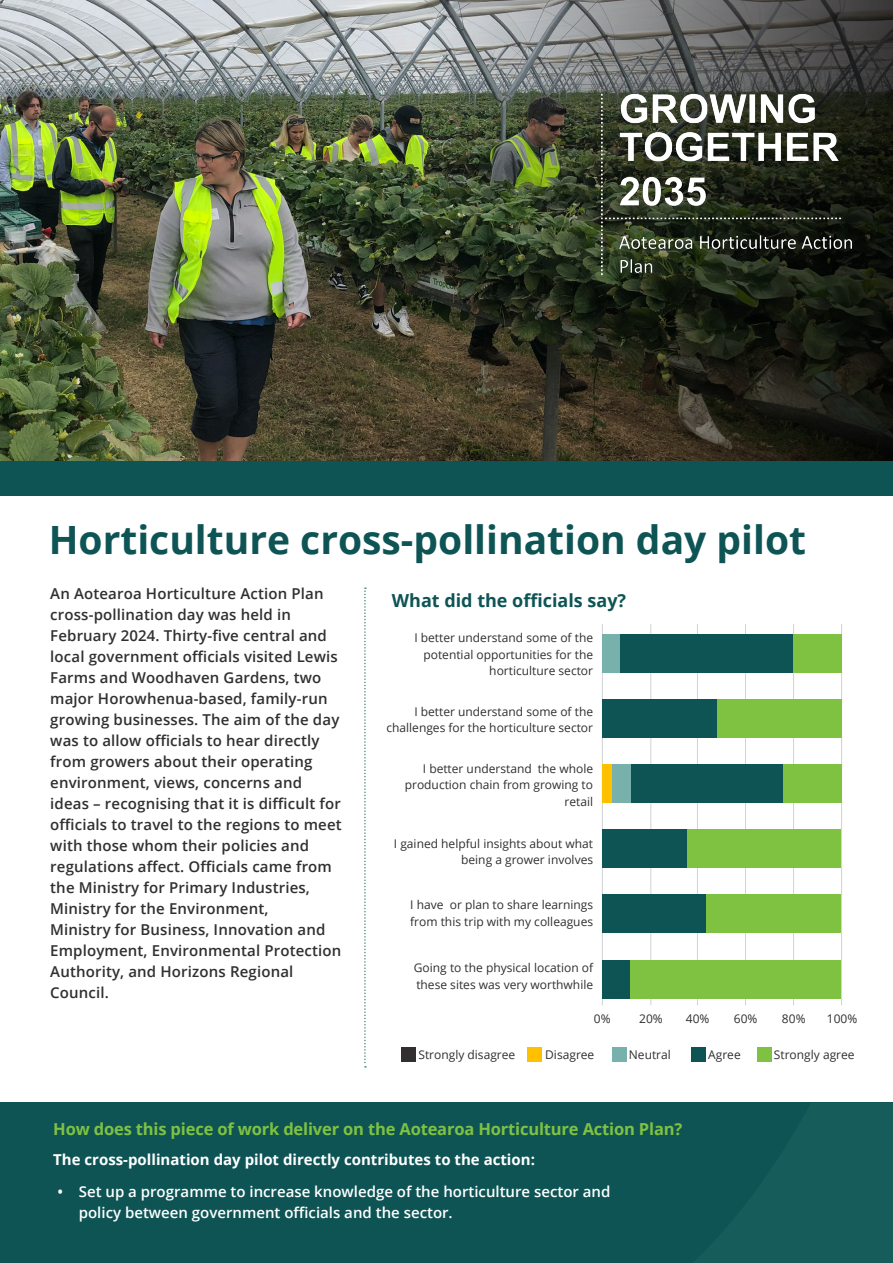
<style>
.page{position:relative;width:893px;height:1263px;background:#fff}
.page>*{position:absolute;margin:0;border:0;box-sizing:border-box;transform-origin:0 0}
.Main_Heading{font:700 39px "Open Sans";color:#0e5455}
.Body{font:700 18px "Open Sans";color:#0e5455}
.Body-2{font:700 16.5px "Open Sans";letter-spacing:-.01em;color:#7fc241}
.Body-3{font:600 15px/21px "Open Sans";letter-spacing:.01em;color:#312f30}
.Body-4{font:600 15px/21px "Open Sans";color:#fff}
.Body-5{font:700 15px "Open Sans";color:#fff}
.Body-6{font:12px/16.5px "Open Sans";color:#312f30;text-align:right}
</style>
<div class="page">
<hr style="left:602px;top:624px;width:1px;height:381px;background:#d1d2d4">
<hr style="left:745px;top:624px;width:1px;height:381px;background:#d1d2d4">
<hr style="left:651px;top:624px;width:1px;height:381px;background:#d1d2d4">
<hr style="left:793px;top:624px;width:1px;height:381px;background:#d1d2d4">
<hr style="left:697px;top:624px;width:1px;height:381px;background:#d1d2d4">
<hr style="left:841px;top:624px;width:1px;height:381px;background:#d1d2d4">
<div style="left:0;top:1102px;width:893px;height:161px;background:#0e5455"></div>
<img style="left:0;top:0;width:392px;height:461px">
<img style="left:392px;top:0;width:501px;height:461px">
<svg style="left:364px;top:587px;width:2px;height:480px"></svg>
<div style="left:620px;top:634px;width:174px;height:38px;background:#0e5455"></div>
<div style="left:602px;top:699px;width:115px;height:38px;background:#0e5455"></div>
<div style="left:602px;top:829px;width:85px;height:39px;background:#0e5455"></div>
<div style="left:602px;top:895px;width:104px;height:38px;background:#0e5455"></div>
<div style="left:602px;top:960px;width:28px;height:38px;background:#0e5455"></div>
<div style="left:631px;top:764px;width:155px;height:39px;background:#0e5455"></div>
<div style="left:612px;top:764px;width:19px;height:39px;background:#78b0ab"></div>
<div style="left:603px;top:764px;width:9px;height:39px;background:#ffc000"></div>
<div style="left:602px;top:634px;width:18px;height:38px;background:#78b0ab"></div>
<div style="left:793px;top:634px;width:48px;height:38px;background:#7fc241"></div>
<div style="left:717px;top:699px;width:124px;height:38px;background:#7fc241"></div>
<div style="left:687px;top:829px;width:154px;height:39px;background:#7fc241"></div>
<div style="left:706px;top:895px;width:135px;height:38px;background:#7fc241"></div>
<div style="left:630px;top:960px;width:211px;height:38px;background:#7fc241"></div>
<div style="left:784px;top:764px;width:58px;height:39px;background:#7fc241"></div>
<div style="left:401px;top:1047px;width:15px;height:14px;background:#312f30"></div>
<div style="left:527px;top:1047px;width:15px;height:14px;background:#ffc000"></div>
<div style="left:612px;top:1047px;width:15px;height:14px;background:#78b0ab"></div>
<div style="left:691px;top:1047px;width:15px;height:14px;background:#0e5455"></div>
<div style="left:757px;top:1047px;width:15px;height:14px;background:#7fc241"></div>
<div style="left:0;top:461px;width:893px;height:35px;background:#0e5455"></div>
<img style="left:595px;top:72px;width:275px;height:217px">
<p class="Main_Heading" style="left:49px;top:512px;width:759px">Horticulture cross-pollination day pilot</p>
<p class="Body-3" style="left:50px;top:583px;width:293px">An Aotearoa Horticulture Action Plan cross-pollination day was held in February 2024. Thirty-five central and local government officials visited Lewis Farms and Woodhaven Gardens, two major Horowhenua-based, family-run growing businesses. The aim of the day was to allow officials to hear directly from growers about their operating environment, views, concerns and ideas – recognising that it is difficult for officials to travel to the regions to meet with those whom their policies and regulations affect. Officials came from the Ministry for Primary Industries, Ministry for the Environment,<br>Ministry for Business, Innovation and Employment, Environmental Protection Authority, and Horizons Regional Council.</p>
<p class="Body" style="left:392px;top:588px;width:236px">What did the officials say?</p>
<p class="Body-6" style="left:414px;top:629px;width:180px">I better understand some of the potential opportunities for the horticulture sector</p>
<p class="Body-6" style="left:386px;top:703px;width:208px">I better understand some of the challenges for the horticulture sector</p>
<p class="Body-6" style="left:405px;top:760px;width:190px">I better understand the whole production chain from growing to retail</p>
<p class="Body-6" style="left:394px;top:835px;width:201px">I gained helpful insights about what being a grower involves</p>
<p class="Body-6" style="left:410px;top:896px;width:184px;text-align:left">I have or plan to share learnings from this trip with my colleagues</p>
<p class="Body-6" style="left:414px;top:959px;width:181px;text-align:left">Going to the physical location of these sites was very worthwhile</p>
<p class="Body-6" style="left:594px;top:1010px;width:18px">0%</p>
<p class="Body-6" style="left:639px;top:1010px;width:25px">20%</p>
<p class="Body-6" style="left:686px;top:1010px;width:25px">40%</p>
<p class="Body-6" style="left:734px;top:1010px;width:25px">60%</p>
<p class="Body-6" style="left:782px;top:1010px;width:25px">80%</p>
<p class="Body-6" style="left:827px;top:1010px;width:32px">100%</p>
<p class="Body-6" style="left:418px;top:1046px;width:98px">Strongly disagree</p>
<p class="Body-6" style="left:545px;top:1046px;width:51px">Disagree</p>
<p class="Body-6" style="left:629px;top:1046px;width:43px">Neutral</p>
<p class="Body-6" style="left:708px;top:1046px;width:34px">Agree</p>
<p class="Body-6" style="left:774px;top:1046px;width:82px">Strongly agree</p>
<p class="Body-2" style="left:53px;top:1117px;width:631px">How does this piece of work deliver on the Aotearoa Horticulture Action Plan?</p>
<p class="Body-5" style="left:53px;top:1149px;width:483px">The cross-pollination day pilot directly contributes to the action:</p>
<p class="Body-4" style="left:79px;top:1181px;width:533px;text-indent:-21px">• Set up a programme to increase knowledge of the horticulture sector and policy between government officials and the sector.</p>
</div>
